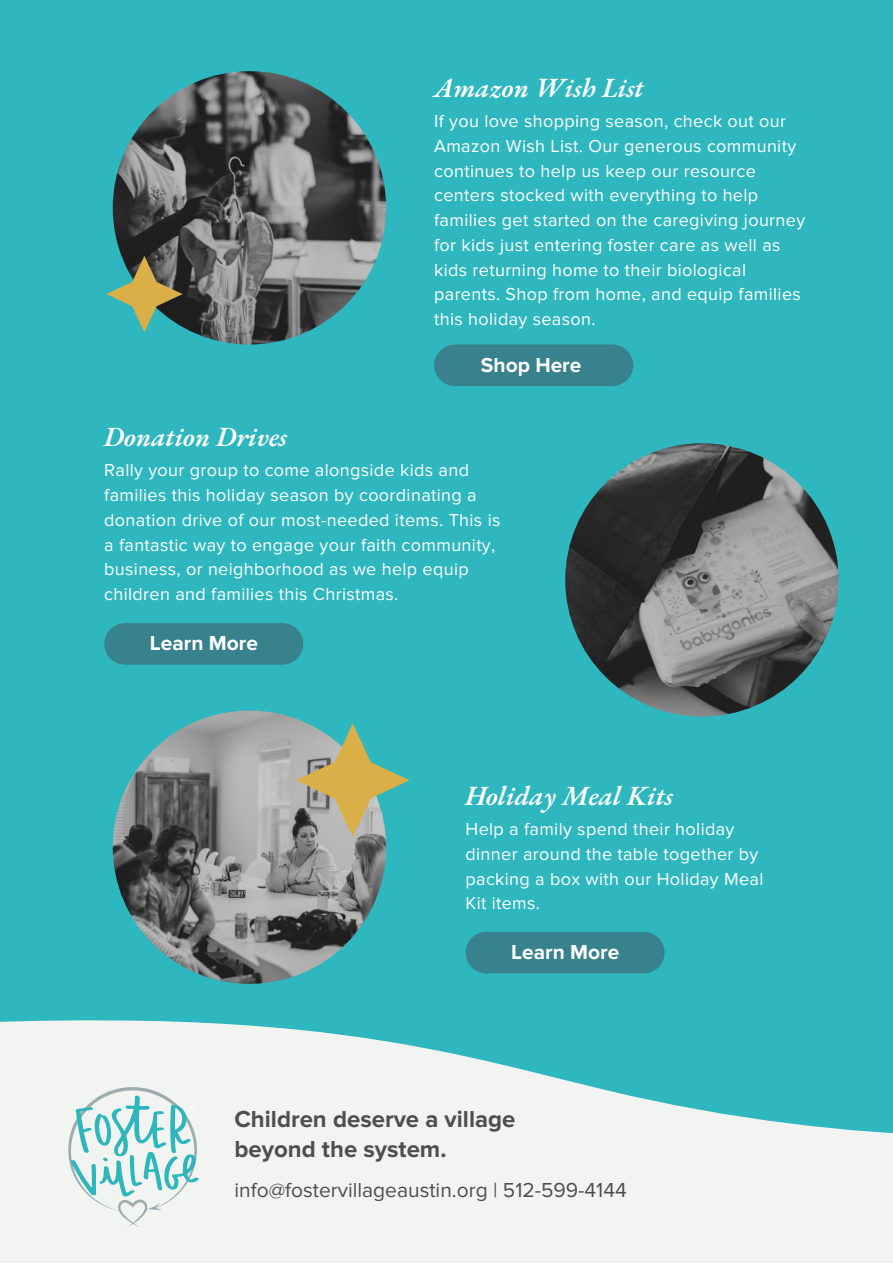
<style>
.page{position:relative;width:893px;height:1264px;background:#fff}
.page>*{position:absolute;margin:0;border:0;box-sizing:border-box;transform-origin:0 0}
.t1{font:italic 600 27px "EB Garamond";color:#fff}
.t2{font:700 24px/29.2px "Proxima Nova";color:#4d4d52}
.t3{font:21px "Proxima Nova";color:#4d4d52}
.t4{font:700 21px "Proxima Nova";color:#fff}
.t5{font:18px/24.8px "Proxima Nova";letter-spacing:.02em;color:#fff}
</style>
<div class="page">
<div style="left:0;top:0;width:892px;height:1262px;background:#2eb7be"></div>
<div style="left:0;top:757px;width:892px;height:505px;background:#f2f4f1"></div>
<svg style="left:0;top:697px;width:892px;height:437px;fill:#2eb7be"></svg>
<img style="left:113px;top:710px;width:273px;height:273px;border-radius:50%">
<div style="left:104px;top:623px;width:199px;height:41px;background:#37828c"></div>
<img style="left:565px;top:443px;width:273px;height:273px;border-radius:50%">
<div style="left:465px;top:931px;width:199px;height:42px;background:#37828c"></div>
<svg style="left:296px;top:723px;width:113px;height:114px"></svg>
<svg style="left:68px;top:1087px;width:220px;height:140px"></svg>
<img style="left:113px;top:71px;width:273px;height:273px;border-radius:50%">
<svg style="left:106px;top:256px;width:77px;height:76px"></svg>
<svg style="left:434px;top:344px;width:199px;height:42px;background:#36858e"></svg>
<h1 class="t1" style="left:434px;top:69px;width:211px">Amazon Wish List</h1>
<p class="t5" style="left:434px;top:109px;width:372px">If you love shopping season, check out our Amazon Wish List. Our generous community continues to help us keep our resource centers stocked with everything to help families get started on the caregiving journey for kids just entering foster care as well as kids returning home to their biological parents. Shop from home, and equip families this holiday season.</p>
<h1 class="t1" style="left:104px;top:419px;width:184px">Donation Drives</h1>
<p class="t4" style="left:481px;top:352px;width:102px">Shop Here</p>
<p class="t5" style="left:104px;top:458px;width:398px">Rally your group to come alongside kids and families this holiday season by coordinating a donation drive of our most-needed items. This is a fantastic way to engage your faith community, business, or neighborhood as we help equip children and families this Christmas.</p>
<p class="t4" style="left:150px;top:630px;width:110px">Learn More</p>
<h1 class="t1" style="left:465px;top:777px;width:209px">Holiday Meal Kits</h1>
<p class="t5" style="left:465px;top:817px;width:299px">Help a family spend their holiday dinner around the table together by packing a box with our Holiday Meal<br>Kit items.</p>
<p class="t4" style="left:539px;top:859px;width:102px">Shop Here</p>
<p class="t4" style="left:511px;top:939px;width:110px">Learn More</p>
<h2 class="t2" style="left:234px;top:1105px;width:282px">Children deserve a village beyond the system.</h2>
<p class="t3" style="left:234px;top:1177px;width:394px">info@fostervillageaustin.org | 512-599-4144</p>
</div>
